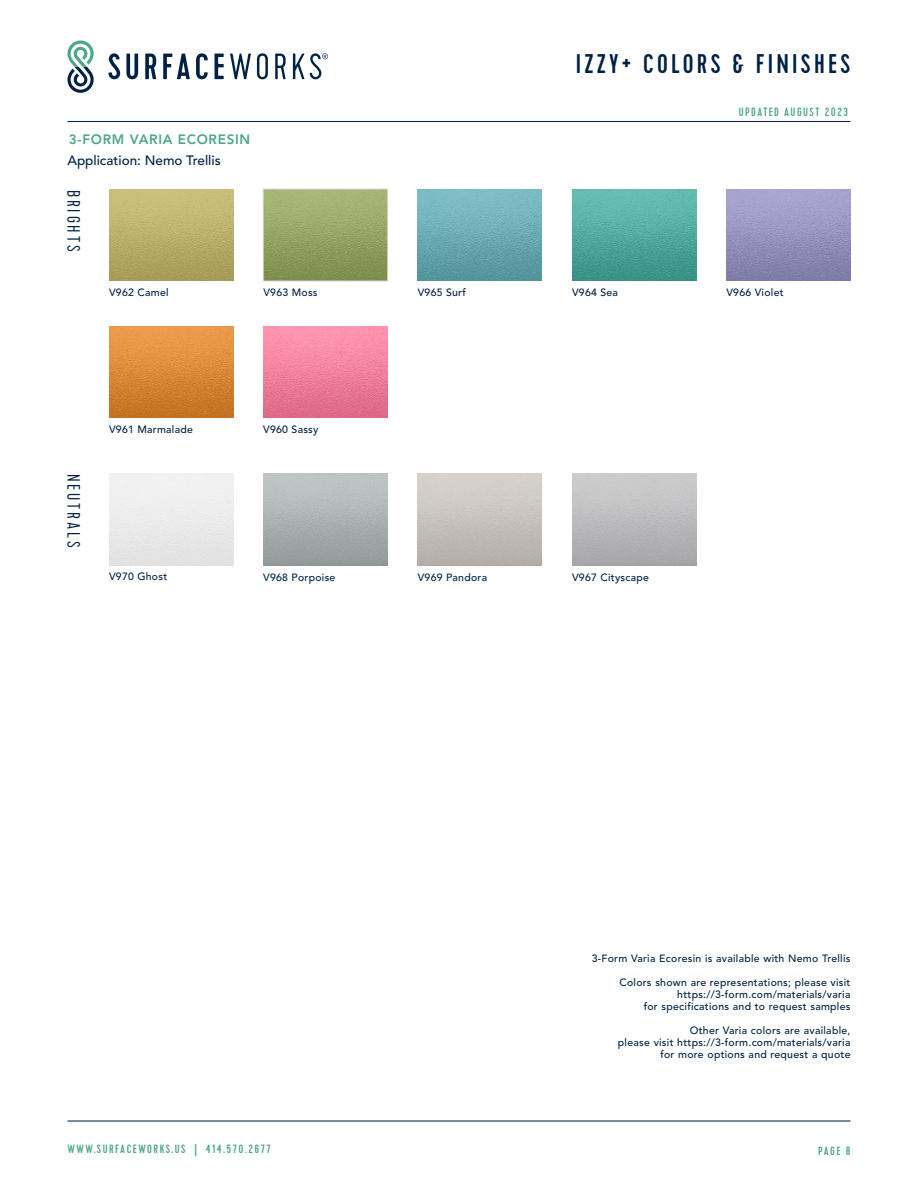
<style>
.page{position:relative;width:918px;height:1188px;background:#fff}
.page>*{position:absolute;margin:0;border:0;box-sizing:border-box;transform-origin:0 0}
.t1{font:500 27px "Cervo";letter-spacing:.12em;color:#002144}
.t2{font:300 18px "Cervo";letter-spacing:.16em;color:#002144}
.t3{font:500 13.5px "Avenir LT Std";color:#002144}
.t4{font:800 13.5px "Avenir LT Std";letter-spacing:.05em;color:#4ea685}
.t5{font:500 12px "Cervo";letter-spacing:.12em;color:#4ea685}
.t6{font:500 10.5px/12px "Avenir LT Std";letter-spacing:.025em;color:#002144;text-align:right}
</style>
<div class="page">
<svg style="left:108px;top:53px;width:30px;height:26px"></svg>
<svg style="left:145px;top:54px;width:11px;height:25px"></svg>
<svg style="left:163px;top:54px;width:27px;height:25px"></svg>
<svg style="left:196px;top:53px;width:12px;height:26px"></svg>
<svg style="left:215px;top:54px;width:9px;height:25px"></svg>
<svg style="left:230px;top:54px;width:21px;height:25px"></svg>
<svg style="left:257px;top:53px;width:11px;height:26px"></svg>
<svg style="left:275px;top:54px;width:11px;height:25px"></svg>
<svg style="left:293px;top:53px;width:35px;height:26px"></svg>
<svg style="left:67px;top:40px;width:27px;height:53px"></svg>
<hr style="left:67px;top:121px;width:783px;height:1px;background:#002144">
<hr style="left:68px;top:1121px;width:783px;height:1px;background:#002144">
<img style="left:418px;top:189px;width:124px;height:92px">
<img style="left:263px;top:326px;width:124px;height:92px">
<img style="left:572px;top:189px;width:124px;height:92px">
<svg style="left:263px;top:189px;width:125px;height:92px;background:#96a566"></svg>
<img style="left:109px;top:326px;width:124px;height:92px">
<img style="left:726px;top:189px;width:124px;height:92px">
<img style="left:109px;top:189px;width:124px;height:92px">
<img style="left:418px;top:474px;width:124px;height:91px">
<img style="left:263px;top:474px;width:124px;height:91px">
<img style="left:572px;top:474px;width:124px;height:91px">
<h1 class="t1" style="left:576px;top:48px;width:276px">IZZY+ COLORS &amp; FINISHES</h1>
<p class="t4" style="left:69px;top:132px;width:183px">3-FORM VARIA ECORESIN</p>
<p class="t3" style="left:68px;top:153px;width:155px">Application: Nemo Trellis</p>
<h2 class="t2" style="left:84px;top:190px;width:63px;rotate:90deg">BRIGHTS</h2>
<p class="t5" style="left:739px;top:104px;width:111px">UPDATED AUGUST 2023</p>
<p class="t6" style="left:418px;top:287px;width:50px">V965 Surf</p>
<p class="t6" style="left:109px;top:286px;width:61px">V962 Camel</p>
<p class="t6" style="left:726px;top:287px;width:59px">V966 Violet</p>
<p class="t6" style="left:263px;top:287px;width:56px">V963 Moss</p>
<p class="t6" style="left:572px;top:286px;width:48px">V964 Sea</p>
<h2 class="t2" style="left:84px;top:474px;width:75px;rotate:90deg">NEUTRALS</h2>
<p class="t6" style="left:109px;top:424px;width:85px">V961 Marmalade</p>
<p class="t6" style="left:109px;top:571px;width:60px">V970 Ghost</p>
<p class="t6" style="left:263px;top:424px;width:57px">V960 Sassy</p>
<p class="t6" style="left:263px;top:571px;width:74px">V968 Porpoise</p>
<p class="t6" style="left:418px;top:571px;width:71px">V969 Pandora</p>
<p class="t6" style="left:572px;top:571px;width:78px">V967 Cityscape</p>
<p class="t6" style="left:592px;top:953px;width:260px">3-Form Varia Ecoresin is available with Nemo Trellis</p>
<p class="t6" style="left:619px;top:977px;width:233px">Colors shown are representations; please visit https://3-form.com/materials/varia<br>for specifications and to request samples</p>
<p class="t6" style="left:618px;top:1025px;width:234px">Other Varia colors are available,<br>please visit https://3-form.com/materials/varia for more options and request a quote</p>
<p class="t5" style="left:68px;top:1142px;width:205px">WWW.SURFACEWORKS.US | 414.570.2677</p>
<p class="t5" style="left:818px;top:1143px;width:34px">PAGE 8</p>
</div>
